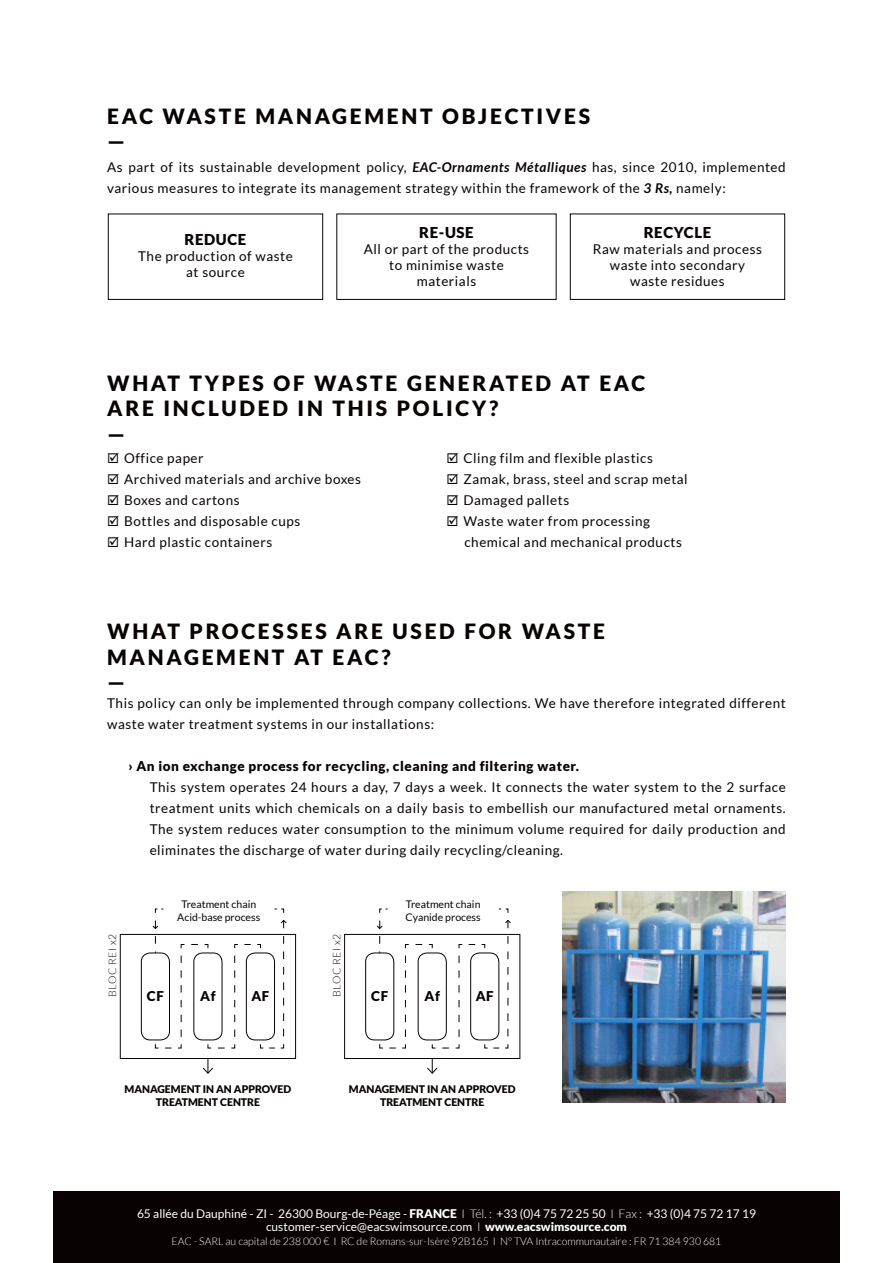
<style>
.page{position:relative;width:893px;height:1263px;background:#fff}
.page>*{position:absolute;margin:0;border:0;box-sizing:border-box;transform-origin:0 0}
.t1{font:900 21px "Lato";letter-spacing:.13em;color:#080302}
.t2{font:900 15px "Lato";letter-spacing:.04em;color:#080302}
.t3{font:13.5px/21px "Lato";letter-spacing:.04em;color:#080302}
.t4{font:900 13.5px "Lato";letter-spacing:.04em;color:#080302}
.t5{font:12px "Lato";color:#fff}
.t6{font:300 10.5px "Lato";color:#fff}
.t7{font:900 10.5px/12.6px "Lato";color:#080302;text-align:center}
.t8{font:10.5px "Lato";color:#080302}
.t9{font:300 10.5px "Lato";letter-spacing:.04em;color:#080302}
.s1{font-weight:700;font-style:italic}
.s2{font-weight:900}
.s3{font-weight:300}
</style>
<div class="page">
<div style="left:53px;top:1192px;width:787px;height:71px;background:#080302"></div>
<svg style="left:108px;top:213px;width:215px;height:87px"></svg>
<svg style="left:569px;top:213px;width:216px;height:87px"></svg>
<svg style="left:336px;top:213px;width:221px;height:87px"></svg>
<svg style="left:120px;top:908px;width:176px;height:166px"></svg>
<svg style="left:344px;top:908px;width:177px;height:166px"></svg>
<img style="left:562px;top:891px;width:224px;height:212px">
<p class="t1" style="left:107px;top:104px;width:484px">EAC WASTE MANAGEMENT OBJECTIVES</p>
<p class="t1" style="left:107px;top:129px;width:20px">—</p>
<p class="t3" style="left:107px;top:156px;width:680px">As part of its sustainable development policy, <span class="s1">EAC-Ornaments Métalliques</span> has, since 2010, implemented various measures to integrate its management strategy within the framework of the <span class="s1">3 Rs,</span> namely:</p>
<p class="t2" style="left:185px;top:230px;width:63px">REDUCE</p>
<p class="t3" style="left:138px;top:246px;width:156px">The production of waste</p>
<p class="t3" style="left:186px;top:262px;width:60px">at source</p>
<p class="t2" style="left:419px;top:223px;width:56px">RE-USE</p>
<p class="t3" style="left:364px;top:238px;width:167px">All or part of the products</p>
<p class="t3" style="left:389px;top:254px;width:116px">to minimise waste</p>
<p class="t3" style="left:417px;top:271px;width:61px">materials</p>
<p class="t2" style="left:644px;top:223px;width:69px">RECYCLE</p>
<p class="t3" style="left:593px;top:238px;width:171px">Raw materials and process</p>
<p class="t3" style="left:610px;top:254px;width:137px">waste into secondary</p>
<p class="t3" style="left:630px;top:271px;width:96px">waste residues</p>
<p class="t1" style="left:107px;top:371px;width:540px">WHAT TYPES OF WASTE GENERATED AT EAC</p>
<p class="t1" style="left:107px;top:396px;width:393px">ARE INCLUDED IN THIS POLICY?</p>
<p class="t1" style="left:107px;top:421px;width:20px">—</p>
<p class="t3" style="left:107px;top:448px;width:98px">☑ Office paper</p>
<p class="t3" style="left:107px;top:469px;width:255px">☑ Archived materials and archive boxes</p>
<p class="t3" style="left:107px;top:490px;width:134px">☑ Boxes and cartons</p>
<p class="t3" style="left:107px;top:511px;width:195px">☑ Bottles and disposable cups</p>
<p class="t3" style="left:107px;top:532px;width:167px">☑ Hard plastic containers</p>
<p class="t3" style="left:446px;top:448px;width:208px">☑ Cling film and flexible plastics</p>
<p class="t3" style="left:446px;top:469px;width:243px">☑ Zamak, brass, steel and scrap metal</p>
<p class="t3" style="left:446px;top:490px;width:124px">☑ Damaged pallets</p>
<p class="t3" style="left:446px;top:511px;width:205px">☑ Waste water from processing</p>
<p class="t3" style="left:464px;top:532px;width:219px">chemical and mechanical products</p>
<p class="t1" style="left:107px;top:619px;width:499px">WHAT PROCESSES ARE USED FOR WASTE</p>
<p class="t1" style="left:107px;top:645px;width:285px">MANAGEMENT AT EAC?</p>
<p class="t1" style="left:107px;top:670px;width:20px">—</p>
<p class="t3" style="left:107px;top:692px;width:680px">This policy can only be implemented through company collections. We have therefore integrated different waste water treatment systems in our installations:</p>
<p class="t4" style="left:128px;top:758px;width:452px">› An ion exchange process for recycling, cleaning and filtering water.</p>
<p class="t3" style="left:150px;top:776px;width:638px;text-align:justify">This system operates 24 hours a day, 7 days a week. It connects the water system to the 2 surface treatment units which chemicals on a daily basis to embellish our manufactured metal ornaments.<br>The system reduces water consumption to the minimum volume required for daily production and eliminates the discharge of water during daily recycling/cleaning.</p>
<p class="t9" style="left:107px;top:997px;width:64px;rotate:-90deg">BLOC REI x2</p>
<p class="t8" style="left:181px;top:898px;width:76px">Treatment chain</p>
<p class="t8" style="left:177px;top:911px;width:84px">Acid-base process</p>
<p class="t4" style="left:147px;top:988px;width:18px">CF</p>
<p class="t4" style="left:200px;top:988px;width:17px">Af</p>
<p class="t4" style="left:251px;top:988px;width:20px">AF</p>
<p class="t7" style="left:124px;top:1083px;width:168px">MANAGEMENT IN AN APPROVED<br>TREATMENT CENTRE</p>
<p class="t9" style="left:331px;top:997px;width:64px;rotate:-90deg">BLOC REI x2</p>
<p class="t8" style="left:406px;top:898px;width:76px">Treatment chain</p>
<p class="t8" style="left:405px;top:911px;width:77px">Cyanide process</p>
<p class="t4" style="left:371px;top:988px;width:18px">CF</p>
<p class="t4" style="left:425px;top:988px;width:17px">Af</p>
<p class="t4" style="left:476px;top:988px;width:20px">AF</p>
<p class="t7" style="left:349px;top:1083px;width:168px">MANAGEMENT IN AN APPROVED<br>TREATMENT CENTRE</p>
<p class="t5" style="left:137px;top:1206px;width:620px">65 allée du Dauphiné - ZI - 26300 Bourg-de-Péage - <span class="s2">FRANCE</span> <span class="s3">I Tél. :</span> +33 (0)4 75 72 25 50 <span class="s3">I Fax :</span> +33 (0)4 75 72 17 19</p>
<p class="t5" style="left:266px;top:1220px;width:362px">customer-service@eacswimsource.com <span class="s3">I</span> <span class="s2">www.eacswimsource.com</span></p>
<p class="t6" style="left:172px;top:1235px;width:551px">EAC - SARL au capital de 238 000 € I RC de Romans-sur-Isère 92B165 I N° TVA Intracommunautaire : FR 71 384 930 681</p>
</div>
